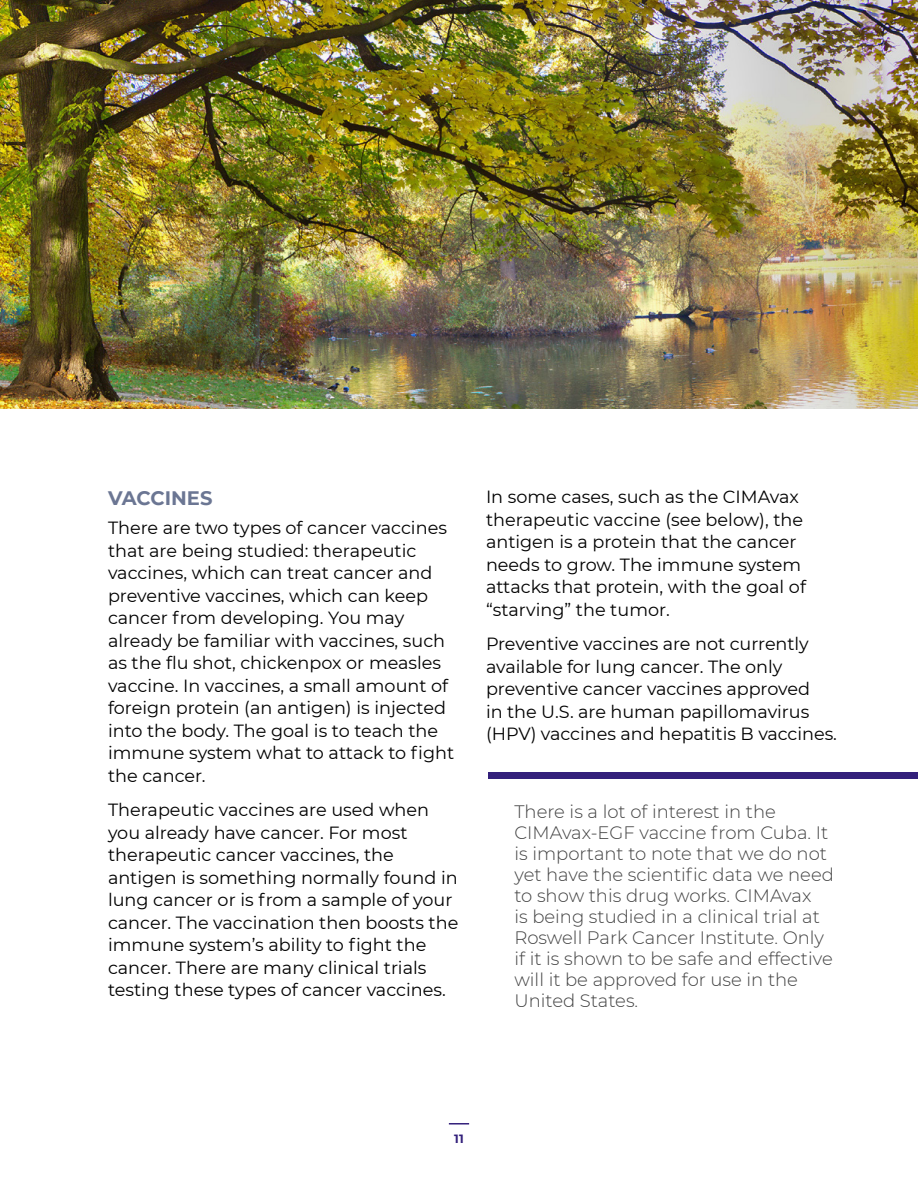
<style>
.page{position:relative;width:918px;height:1188px;background:#fff}
.page>*{position:absolute;margin:0;border:0;box-sizing:border-box;transform-origin:0 0}
.t1{font:700 19.5px "Montserrat";color:#6b7693}
.t2{font:300 18px/21px "Montserrat";color:#414141}
.t3{font:17.7px/22.5px "Montserrat";color:#000}
.t4{font:700 12px "Montserrat";color:#33207b}
</style>
<div class="page">
<hr style="left:449px;top:1123px;width:20px;height:2px;background:#33207b">
<div style="left:488px;top:773px;width:430px;height:6px;background:#33207b"></div>
<img style="left:0;top:0;width:918px;height:408px">
<p class="t1" style="left:108px;top:484px;width:106px">VACCINES</p>
<p class="t3" style="left:108px;top:516px;width:348px">There are two types of cancer vaccines that are being studied: therapeutic vaccines, which can treat cancer and preventive vaccines, which can keep cancer from developing. You may already be familiar with vaccines, such as the flu shot, chickenpox or measles vaccine. In vaccines, a small amount of foreign protein (an antigen) is injected into the body. The goal is to teach the immune system what to attack to fight the cancer.</p>
<p class="t3" style="left:108px;top:798px;width:352px">Therapeutic vaccines are used when you already have cancer. For most therapeutic cancer vaccines, the antigen is something normally found in lung cancer or is from a sample of your cancer. The vaccination then boosts the immune system’s ability to fight the cancer. There are many clinical trials testing these types of cancer vaccines.</p>
<p class="t3" style="left:486px;top:485px;width:322px">In some cases, such as the CIMAvax therapeutic vaccine (see below), the antigen is a protein that the cancer needs to grow. The immune system attacks that protein, with the goal of “starving” the tumor.</p>
<p class="t3" style="left:486px;top:632px;width:353px">Preventive vaccines are not currently available for lung cancer. The only preventive cancer vaccines approved<br>in the U.S. are human papillomavirus (HPV) vaccines and hepatitis B vaccines.</p>
<p class="t2" style="left:514px;top:800px;width:321px">There is a lot of interest in the<br>CIMAvax-EGF vaccine from Cuba. It is important to note that we do not yet have the scientific data we need to show this drug works. CIMAvax<br>is being studied in a clinical trial at<br>Roswell Park Cancer Institute. Only if it is shown to be safe and effective will it be approved for use in the<br>United States.</p>
<p class="t4" style="left:454px;top:1130px;width:11px">11</p>
</div>
